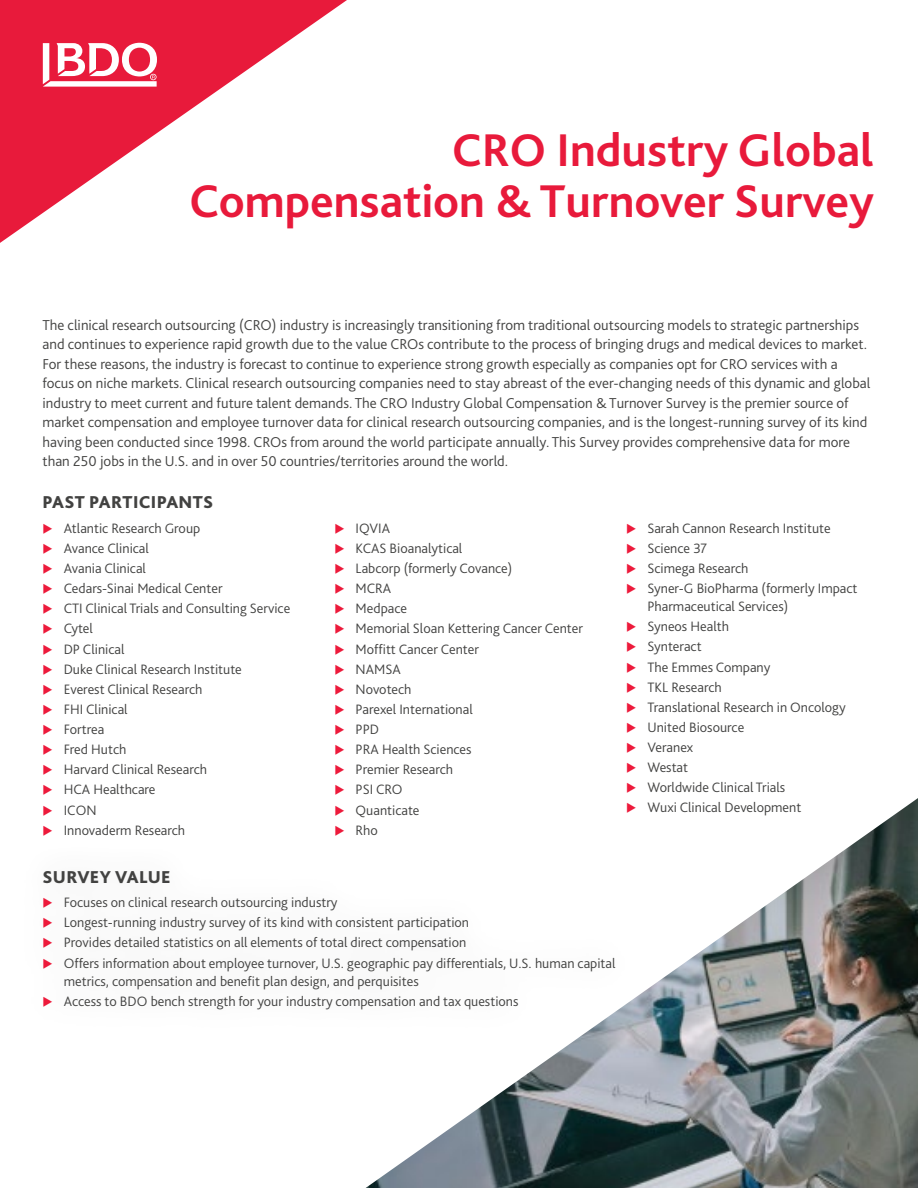
<style>
.page{position:relative;width:918px;height:1188px;background:#fff}
.page>*{position:absolute;margin:0;border:0;box-sizing:border-box;transform-origin:0 0}
.t1{font:700 48px/51px "Bliss Pro";color:#e81a3b;text-align:right}
.t2{font:800 18px "Bliss Pro";letter-spacing:.015em;color:#424241}
.t3{font:300 15px/19.5px "Bliss Pro";color:#424241}
.t4{font:300 14.25px/20.1px "Bliss Pro";color:#424241}
</style>
<div class="page">
<img style="left:366px;top:798px;width:552px;height:390px">
<div style="left:13px;top:840px;width:629px;height:197px;background:#fdfdfd"></div>
<svg style="left:0;top:0;width:347px;height:243px"></svg>
<svg style="left:43px;top:43px;width:114px;height:44px"></svg>
<svg style="left:627px;top:803px;width:9px;height:10px"></svg>
<h1 class="t1" style="left:189px;top:123px;width:686px">CRO Industry Global<br>Compensation &amp; Turnover Survey</h1>
<p class="t3" style="left:43px;top:315px;width:829px">The clinical research outsourcing (CRO) industry is increasingly transitioning from traditional outsourcing models to strategic partnerships and continues to experience rapid growth due to the value CROs contribute to the process of bringing drugs and medical devices to market.<br>For these reasons, the industry is forecast to continue to experience strong growth especially as companies opt for CRO services with a focus on niche markets. Clinical research outsourcing companies need to stay abreast of the ever-changing needs of this dynamic and global industry to meet current and future talent demands. The CRO Industry Global Compensation &amp; Turnover Survey is the premier source of market compensation and employee turnover data for clinical research outsourcing companies, and is the longest-running survey of its kind having been conducted since 1998. CROs from around the world participate annually. This Survey provides comprehensive data for more than 250 jobs in the U.S. and in over 50 countries/territories around the world.</p>
<p class="t2" style="left:43px;top:491px;width:172px">PAST PARTICIPANTS</p>
<p class="t4" style="left:64px;top:518px;width:228px">Atlantic Research Group<br>Avance Clinical<br>Avania Clinical<br>Cedars-Sinai Medical Center<br>CTI Clinical Trials and Consulting Service<br>Cytel<br>DP Clinical<br>Duke Clinical Research Institute<br>Everest Clinical Research<br>FHI Clinical<br>Fortrea<br>Fred Hutch<br>Harvard Clinical Research<br>HCA Healthcare<br>ICON<br>Innovaderm Research</p>
<p class="t4" style="left:356px;top:518px;width:229px">IQVIA<br>KCAS Bioanalytical<br>Labcorp (formerly Covance)<br>MCRA<br>Medpace<br>Memorial Sloan Kettering Cancer Center<br>Moffitt Cancer Center<br>NAMSA<br>Novotech<br>Parexel International<br>PPD<br>PRA Health Sciences<br>Premier Research<br>PSI CRO<br>Quanticate<br>Rho</p>
<p class="t4" style="left:647px;top:518px;width:212px">Sarah Cannon Research Institute<br>Science 37<br>Scimega Research<br>Syner-G BioPharma (formerly Impact</p>
<p class="t4" style="left:647px;top:596px;width:200px">Pharmaceutical Services)<br>Syneos Health<br>Synteract<br>The Emmes Company<br>TKL Research<br>Translational Research in Oncology<br>United Biosource<br>Veranex<br>Westat<br>Worldwide Clinical Trials<br>Wuxi Clinical Development</p>
<p class="t2" style="left:43px;top:866px;width:130px">SURVEY VALUE</p>
<p class="t4" style="left:64px;top:892px;width:553px">Focuses on clinical research outsourcing industry<br>Longest-running industry survey of its kind with consistent participation<br>Provides detailed statistics on all elements of total direct compensation<br>Offers information about employee turnover, U.S. geographic pay differentials, U.S. human capital</p>
<p class="t4" style="left:64px;top:970px;width:456px">metrics, compensation and benefit plan design, and perquisites<br>Access to BDO bench strength for your industry compensation and tax questions</p>
</div>
